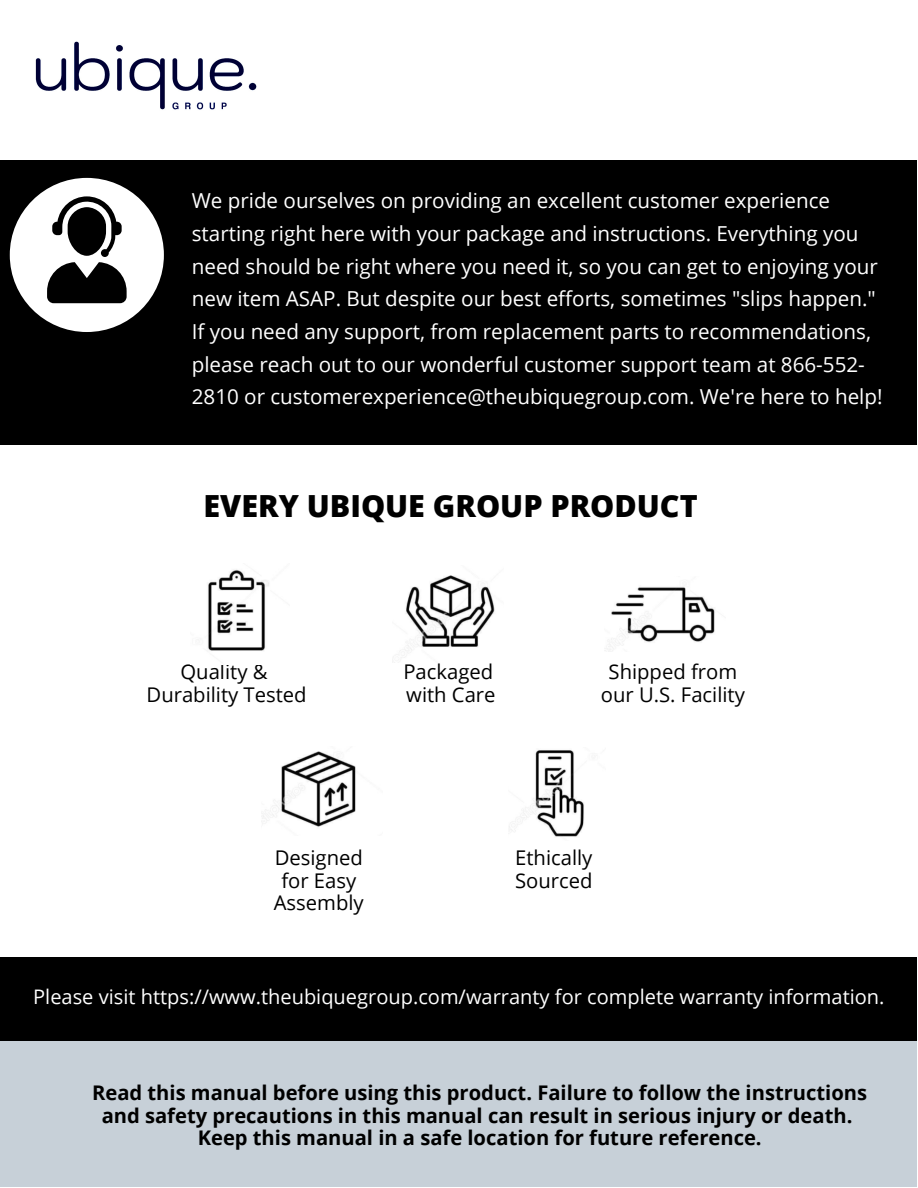
<style>
.page{position:relative;width:918px;height:1188px;background:#fff}
.page>*{position:absolute;margin:0;border:0;box-sizing:border-box;transform-origin:0 0}
.t1{font:800 30.45px "Open Sans";color:#000}
.t2{font:20.7px/32.7px "Open Sans";color:#fff}
.t3{font:20.25px/22.5px "Open Sans";color:#000;text-align:center}
.t4{font:700 20.1px/22.5px "Open Sans";color:#000;text-align:center}
.t5{font:20.1px "Open Sans";color:#fefefe}
</style>
<div class="page">
<img style="left:400px;top:575px;width:95px;height:83px">
<img style="left:605px;top:586px;width:110px;height:65px">
<img style="left:208px;top:569px;width:61px;height:82px">
<img style="left:261px;top:751px;width:95px;height:76px">
<img style="left:509px;top:750px;width:75px;height:87px">
<div style="left:0;top:160px;width:916px;height:285px;background:#000"></div>
<svg style="left:10px;top:178px;width:154px;height:154px"></svg>
<div style="left:0;top:1027px;width:917px;height:160px;background:#c7d0d8"></div>
<div style="left:0;top:957px;width:917px;height:84px;background:#000"></div>
<img style="left:35px;top:41px;width:222px;height:69px">
<p class="t2" style="left:192px;top:184px;width:692px">We pride ourselves on providing an excellent customer experience starting right here with your package and instructions. Everything you need should be right where you need it, so you can get to enjoying your new item ASAP. But despite our best efforts, sometimes "slips happen." If you need any support, from replacement parts to recommendations, please reach out to our wonderful customer support team at 866-552- 2810 or customerexperience@theubiquegroup.com. We're here to help!</p>
<h1 class="t1" style="left:204px;top:484px;width:496px">EVERY UBIQUE GROUP PRODUCT</h1>
<p class="t3" style="left:147px;top:659px;width:162px;line-height:23.7px">Quality &amp;<br>Durability Tested</p>
<p class="t3" style="left:403px;top:660px;width:94px;text-align:left">Packaged with Care</p>
<p class="t3" style="left:601px;top:660px;width:145px">Shipped from our U.S. Facility</p>
<p class="t3" style="left:274px;top:846px;width:91px">Designed for Easy<br>Assembly</p>
<p class="t3" style="left:515px;top:846px;width:79px;text-align:left">Ethically<br>Sourced</p>
<p class="t5" style="left:33px;top:983px;width:853px">Please visit https://www.theubiquegroup.com/warranty for complete warranty information.</p>
<p class="t4" style="left:92px;top:1081px;width:777px">Read this manual before using this product. Failure to follow the instructions and safety precautions in this manual can result in serious injury or death.<br>Keep this manual in a safe location for future reference.</p>
</div>
